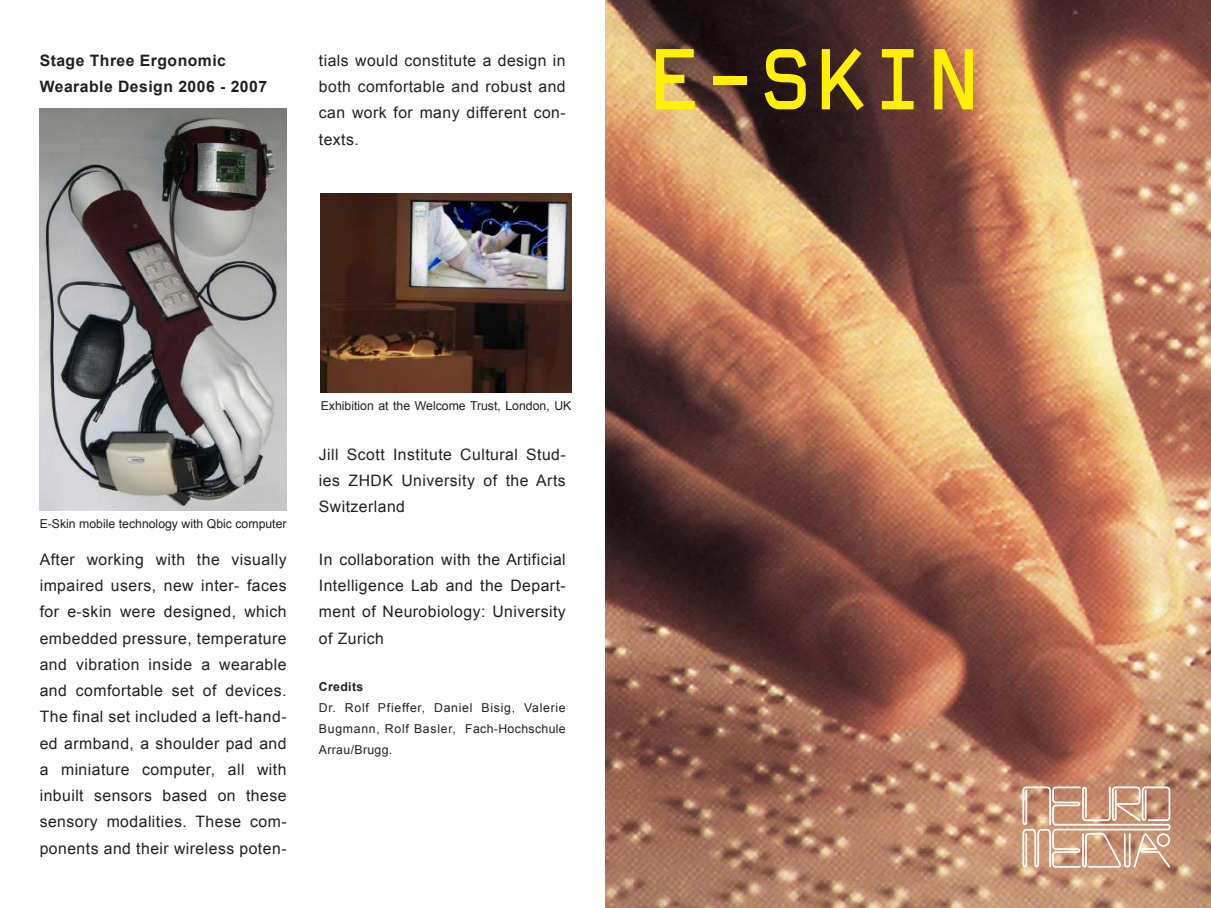
<style>
.page{position:relative;width:1211px;height:908px;background:#fff}
.page>*{position:absolute;margin:0;border:0;box-sizing:border-box;transform-origin:0 0}
.t1{font:700 84.35px "Mono";color:#fff101}
.t2{font:15.75px/26.2px "Arial";letter-spacing:.03em;color:#231f20;text-align:justify}
.t3{font:700 15.75px/26.2px "Arial";letter-spacing:.03em;color:#231f20}
.t4{font:12.25px/21px "Arial";color:#231f20;text-align:justify}
.t5{font:700 12.25px "Arial";letter-spacing:.03em;color:#231f20}
</style>
<div class="page">
<img style="left:605px;top:0;width:605px;height:908px">
<svg style="left:1022px;top:786px;width:149px;height:82px;background:#d3a990"></svg>
<div style="left:1156px;top:833px;width:14px;height:14px;border:2px solid #fff;border-radius:50%"></div>
<img style="left:40px;top:108px;width:246px;height:402px">
<img style="left:321px;top:194px;width:250px;height:199px">
<p class="t3" style="left:40px;top:48px;width:229px">Stage Three Ergonomic<br>Wearable Design 2006 - 2007</p>
<p class="t2" style="left:319px;top:47px;width:248px">tials would constitute a design in both comfortable and robust and can work for many different con&shy;texts.</p>
<h1 class="t1" style="left:646px;top:25px;width:337px">E-SKIN</h1>
<p class="t4" style="left:40px;top:513px;width:248px">E-Skin mobile technology with Qbic computer</p>
<p class="t2" style="left:40px;top:546px;width:248px">After working with the visually impaired users, new inter- faces for e-skin were designed, which embedded pressure, temperature and vibration inside a wearable and comfortable set of devices.<br>The final set included a left-hand&shy;ed armband, a shoulder pad and a miniature computer, all with inbuilt sensors based on these sensory modalities. These com&shy;ponents and their wireless poten-</p>
<p class="t4" style="left:321px;top:396px;width:252px">Exhibition at the Welcome Trust, London, UK</p>
<p class="t2" style="left:319px;top:441px;width:248px">Jill Scott Institute Cultural Stud&shy;ies ZHDK University of the Arts Switzerland</p>
<p class="t2" style="left:319px;top:546px;width:248px">In collaboration with the Artificial Intelligence Lab and the Depart&shy;ment of Neurobiology: University of Zurich</p>
<p class="t5" style="left:319px;top:678px;width:46px">Credits</p>
<p class="t4" style="left:319px;top:697px;width:248px">Dr. Rolf Pfieffer, Daniel Bisig, Valerie Bugmann, Rolf Basler, Fach-Hochschule Arrau/Brugg.</p>
</div>
